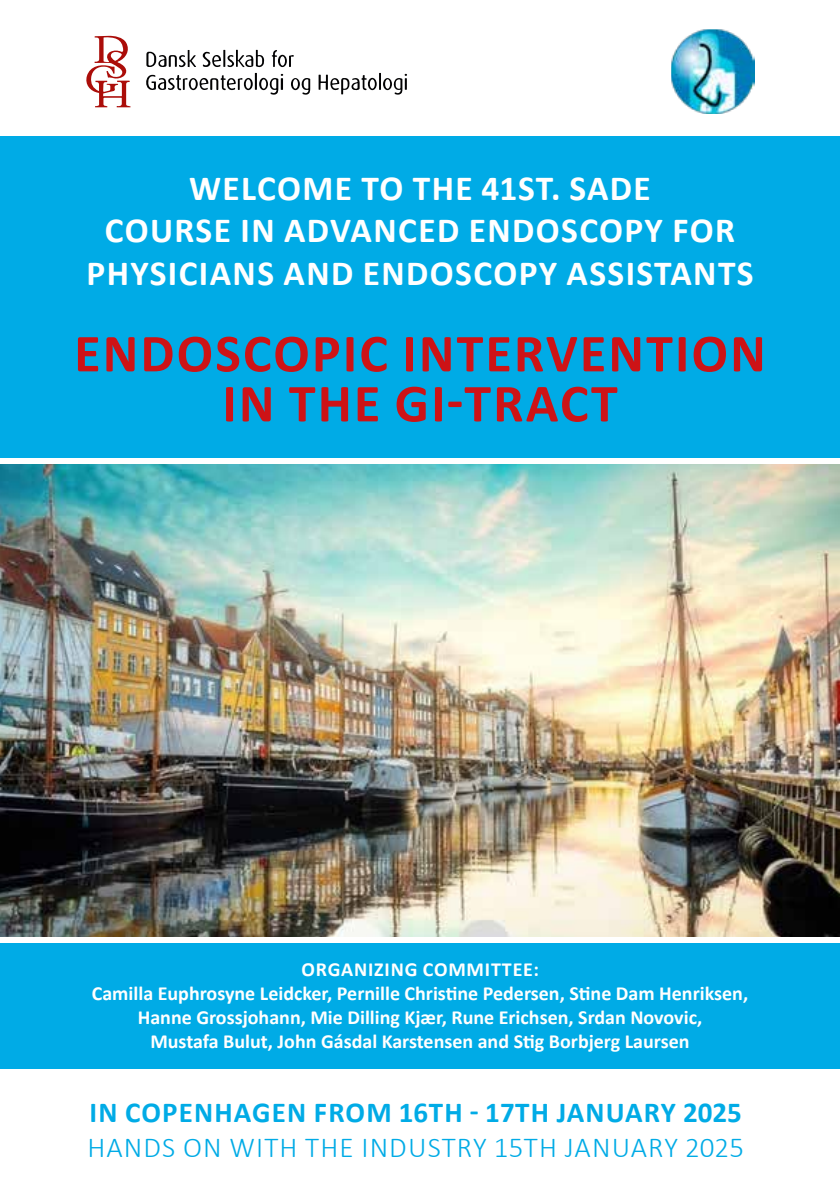
<style>
.page{position:relative;width:840px;height:1191px;background:#fff}
.page>*{position:absolute;margin:0;border:0;box-sizing:border-box;transform-origin:0 0}
.t1{font:700 54px/50px "Calibri";letter-spacing:.04em;color:#cd1316;text-align:center}
.t2{font:700 35.4px/42.4px "Calibri";letter-spacing:.04em;color:#fff;text-align:center}
.t3{font:300 29px "Calibri";letter-spacing:.04em;color:#00abe6}
.t4{font:700 29px "Calibri";letter-spacing:.04em;color:#00abe6}
.t5{font:700 20px/24px "Calibri";color:#fff;text-align:center}
</style>
<div class="page">
<div style="left:0;top:136px;width:839px;height:363px;background:#00abe6"></div>
<img style="left:0;top:463px;width:839px;height:474px">
<div style="left:0;top:458px;width:839px;height:5px;background:#fff"></div>
<svg style="left:86px;top:36px;width:44px;height:71px"></svg>
<svg style="left:146px;top:50px;width:164px;height:45px"></svg>
<svg style="left:318px;top:73px;width:89px;height:22px"></svg>
<img style="left:671px;top:30px;width:83px;height:83px">
<div style="left:0;top:937px;width:839px;height:132px;background:#00abe6"></div>
<div style="left:0;top:937px;width:839px;height:6px;background:#fff"></div>
<h2 class="t2" style="left:86px;top:165px;width:668px">WELCOME TO THE 41ST. SADE<br>COURSE IN ADVANCED ENDOSCOPY FOR<br>PHYSICIANS AND ENDOSCOPY ASSISTANTS</h2>
<h1 class="t1" style="left:74px;top:326px;width:692px">ENDOSCOPIC INTERVENTION<br>IN THE GI-TRACT</h1>
<p class="t5" style="left:92px;top:957px;width:657px">ORGANIZING COMMITTEE:<br>Camilla Euphrosyne Leidcker, Pernille Christine Pedersen, Stine Dam Henriksen, Hanne Grossjohann, Mie Dilling Kjær, Rune Erichsen, Srdan Novovic,<br>Mustafa Bulut, John Gásdal Karstensen and Stig Borbjerg Laursen</p>
<h3 class="t4" style="left:89px;top:1091px;width:653px">IN COPENHAGEN FROM 16TH - 17TH JANUARY 2025</h3>
<h3 class="t3" style="left:87px;top:1129px;width:657px">HANDS ON WITH THE INDUSTRY 15TH JANUARY 2025</h3>
</div>
